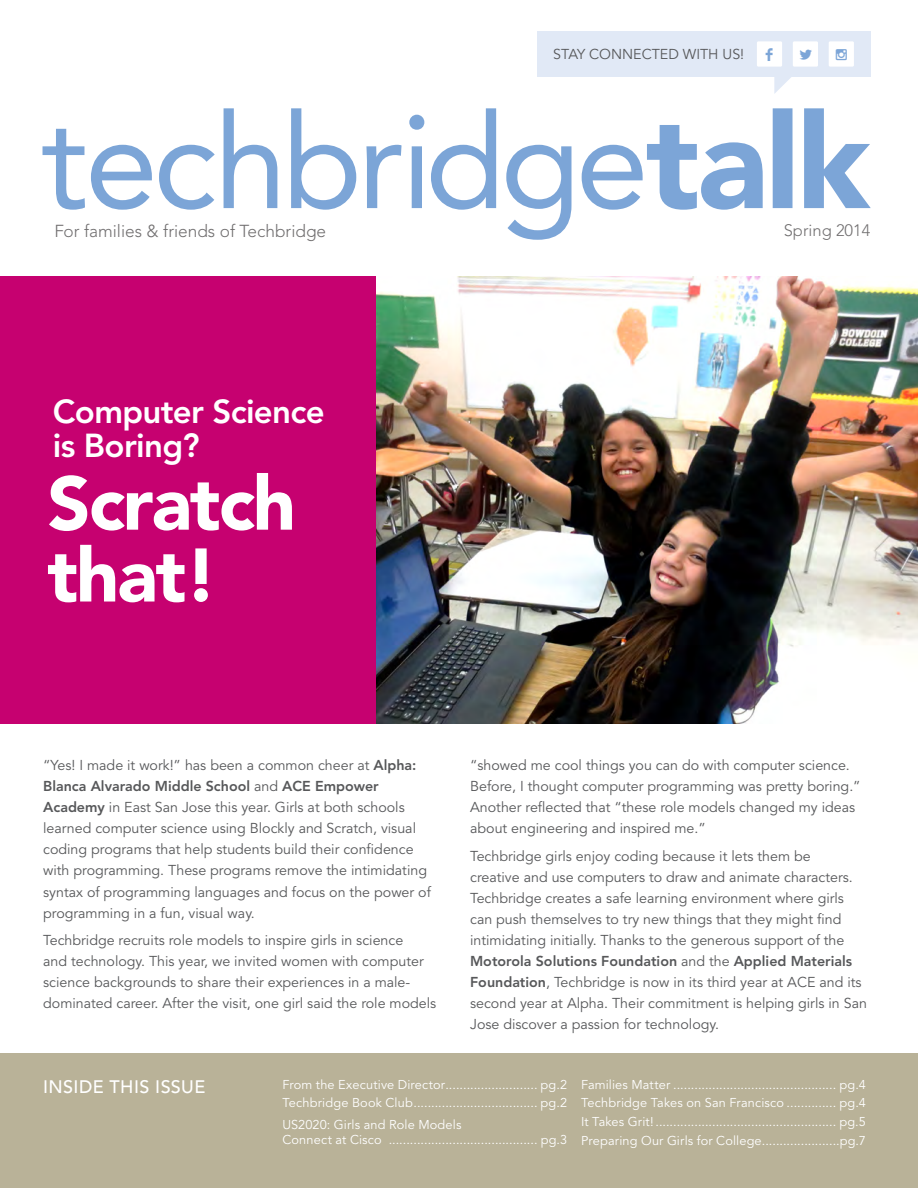
<style>
.page{position:relative;width:918px;height:1188px;background:#fff}
.page>*{position:absolute;margin:0;border:0;box-sizing:border-box;transform-origin:0 0}
.Headline_Big{font:900 75px "Avenir LT Std";letter-spacing:-.025em;color:#fff}
.Headline_Big-2{font:800 33px "Avenir LT Std";letter-spacing:-.02em;color:#fff}
.Body{font:21px "Socialico";color:#7ca5d7}
.Body-2{font:21px "Socialico Plus";color:#7ca5d7}
.t1{font:500 18px "Avenir LT Std";letter-spacing:.02em;color:#fff}
.t2{font:300 17.25px "Avenir LT Std";color:#716f70}
.Kicker{font:300 16.5px "Avenir LT Std";color:#716f70}
.Body-3{font:14.25px/21px "Avenir LT Std";color:#57585a}
.Body-4{font:12.75px/15px "Avenir LT Std";letter-spacing:.01em;color:#fff}
.s1{font-weight:800}
</style>
<div class="page">
<div style="left:0;top:1053px;width:918px;height:135px;background:#b9b298"></div>
<img style="left:376px;top:276px;width:542px;height:448px">
<div style="left:537px;top:31px;width:333px;height:46px;background:#e1e9f6"></div>
<svg style="left:774px;top:77px;width:17px;height:17px"></svg>
<svg style="left:43px;top:108px;width:828px;height:132px"></svg>
<div style="left:0;top:276px;width:376px;height:448px;background:#c60170"></div>
<div style="left:757px;top:41px;width:25px;height:26px;background:#fff"></div>
<div style="left:793px;top:41px;width:25px;height:26px;background:#fff"></div>
<div style="left:829px;top:41px;width:25px;height:26px;background:#fff"></div>
<p class="Body-3" style="left:553px;top:44px;width:193px">STAY CONNECTED WITH US!</p>
<p class="Body" style="left:765px;top:42px;width:10px">F</p>
<p class="Body" style="left:797px;top:42px;width:18px">L</p>
<p class="Body-2" style="left:835px;top:42px;width:15px">I</p>
<p class="t2" style="left:55px;top:221px;width:273px">For families &amp; friends of Techbridge</p>
<p class="Kicker" style="left:784px;top:221px;width:88px">Spring 2014</p>
<p class="Headline_Big-2" style="left:53px;top:392px;width:273px">Computer Science</p>
<p class="Headline_Big-2" style="left:53px;top:426px;width:148px">is Boring?</p>
<p class="Headline_Big" style="left:48px;top:458px;width:250px">Scratch</p>
<p class="Headline_Big" style="left:48px;top:530px;width:172px">that!</p>
<p class="Body-3" style="left:43px;top:755px;width:389px">“Yes! I made it work!” has been a common cheer at <span class="s1">Alpha:<br>Blanca Alvarado Middle School</span> and <span class="s1">ACE Empower Academy</span> in East San Jose this year. Girls at both schools learned computer science using Blockly and Scratch, visual coding programs that help students build their confidence with programming. These programs remove the intimidating syntax of programming languages and focus on the power of programming in a fun, visual way.</p>
<p class="Body-3" style="left:43px;top:930px;width:395px">Techbridge recruits role models to inspire girls in science<br>and technology. This year, we invited women with computer science backgrounds to share their experiences in a male&shy;dominated career. After the visit, one girl said the role models</p>
<p class="Body-3" style="left:470px;top:755px;width:392px">“showed me cool things you can do with computer science.<br>Before, I thought computer programming was pretty boring.” Another reflected that “these role models changed my ideas about engineering and inspired me.”</p>
<p class="Body-3" style="left:470px;top:846px;width:398px">Techbridge girls enjoy coding because it lets them be<br>creative and use computers to draw and animate characters.<br>Techbridge creates a safe learning environment where girls can push themselves to try new things that they might find intimidating initially. Thanks to the generous support of the <span class="s1">Motorola Solutions Foundation</span> and the <span class="s1">Applied Materials Foundation</span>, Techbridge is now in its third year at ACE and its second year at Alpha. Their commitment is helping girls in San Jose discover a passion for technology.</p>
<p class="t1" style="left:43px;top:1076px;width:164px">INSIDE THIS ISSUE</p>
<p class="Body-4" style="left:282px;top:1077px;width:287px">From the Executive Director.......................... pg.2</p>
<p class="Body-4" style="left:282px;top:1096px;width:287px">Techbridge Book Club................................... pg.2</p>
<p class="Body-4" style="left:282px;top:1118px;width:287px">US2020: Girls and Role Models<br>Connect at Cisco .......................................... pg.3</p>
<p class="Body-4" style="left:581px;top:1077px;width:287px">Families Matter .............................................. pg.4</p>
<p class="Body-4" style="left:581px;top:1096px;width:287px">Techbridge Takes on San Francisco .............. pg.4</p>
<p class="Body-4" style="left:581px;top:1115px;width:287px">It Takes Grit! ................................................... pg.5</p>
<p class="Body-4" style="left:581px;top:1133px;width:287px">Preparing Our Girls for College......................pg.7</p>
</div>
